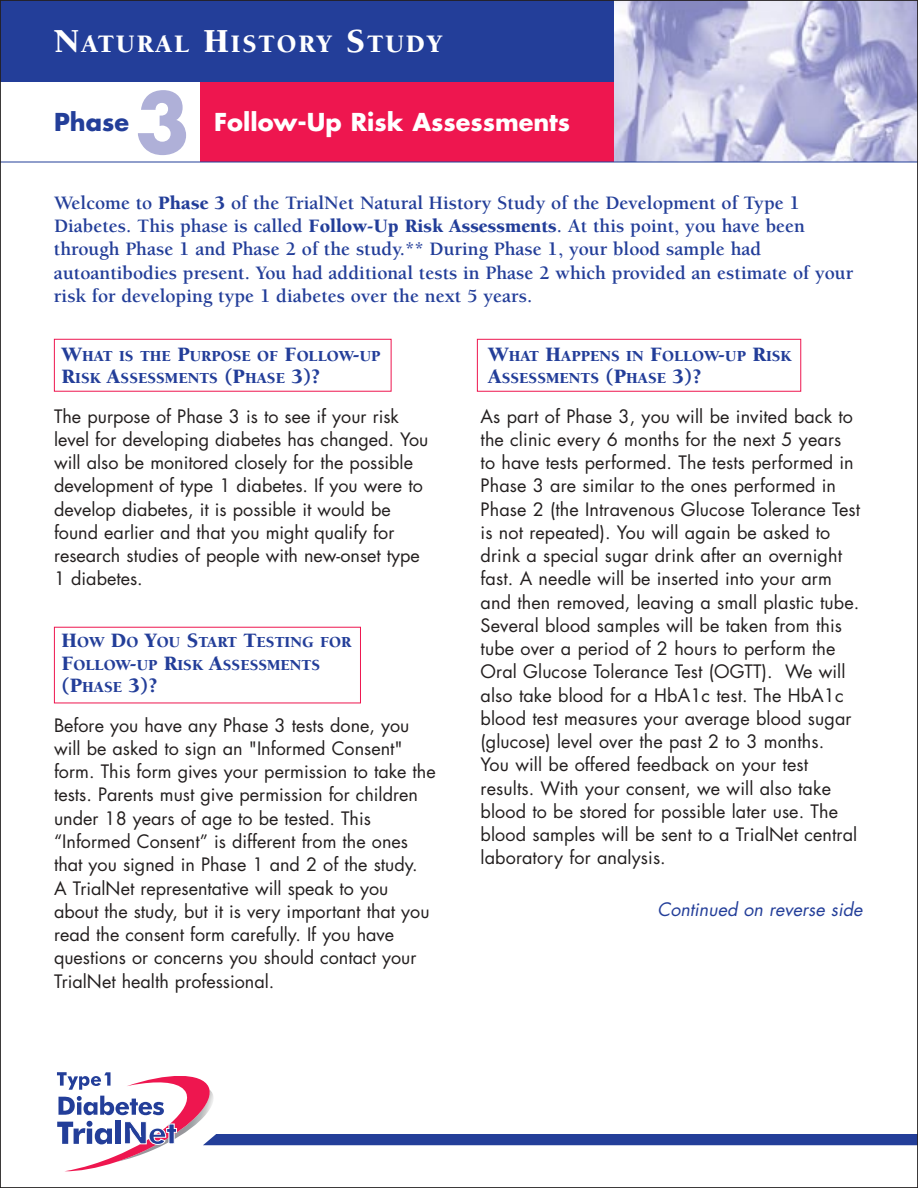
<style>
.page{position:relative;width:918px;height:1188px;background:#fff}
.page>*{position:absolute;margin:0;border:0;box-sizing:border-box;transform-origin:0 0}
.t1{font:700 79.8px "Futura";color:#afb0d8}
.t2{font:900 25.8px "Berkeley";letter-spacing:.075em;color:#fff}
.t3{font:700 24px "Futura";color:#fff}
.t4{font:700 24px "Futura";color:#233e99}
.t5{font:900 21px "Berkeley";color:#233e99}
.t6{font:700 19.5px/23.2px "Berkeley";color:#233e99}
.t7{font:18px/23.2px "Futura";letter-spacing:.005em;color:#231f1f}
.t8{font:italic 18px "Futura";color:#233e99}
.t9{font:900 15.75px/22.5px "Berkeley";color:#233e99}
.s1{font-size:34.5px}
.s2{font-weight:900}
.s3{font-size:21px}
.s4{font-size:15.75px}
</style>
<div class="page">
<div style="left:477px;top:339px;width:324px;height:53px;border:1px solid #ee164f"></div>
<div style="left:200px;top:82px;width:414px;height:80px;background:#ee164f"></div>
<div style="left:0;top:0;width:614px;height:82px;background:#233e99"></div>
<img style="left:614px;top:2px;width:302px;height:160px">
<hr style="left:0;top:162px;width:918px;height:1px;background:#233e99">
<div style="left:54px;top:339px;width:337px;height:53px;border:1px solid #ee164f"></div>
<svg style="left:57px;top:1072px;width:859px;height:99px"></svg>
<h2 class="t2" style="left:54px;top:34px;width:389px"><span class="s1">N</span>ATURAL <span class="s1">H</span>ISTORY <span class="s1">S</span>TUDY</h2>
<h1 class="t1" style="left:135px;top:86px;width:56px">3</h1>
<h3 class="t4" style="left:54px;top:111px;width:77px">Phase</h3>
<h3 class="t3" style="left:214px;top:111px;width:357px">Follow-Up Risk Assessments</h3>
<p class="t6" style="left:54px;top:193px;width:801px">Welcome to <span class="s2">Phase 3</span> of the TrialNet Natural History Study of the Development of Type 1<br>Diabetes. This phase is called <span class="s2">Follow-Up Risk Assessments</span>. At this point, you have been through Phase 1 and Phase 2 of the study.** During Phase 1, your blood sample had autoantibodies present. You had additional tests in Phase 2 which provided an estimate of your risk for developing type 1 diabetes over the next 5 years.</p>
<p class="t9" style="left:62px;top:346px;width:320px"><span class="s3">W</span>HAT IS THE <span class="s3">P</span>URPOSE OF <span class="s3">F</span>OLLOW<span class="s3">-</span>UP<br><span class="s3">R</span>ISK <span class="s3">A</span>SSESSMENTS <span class="s3">(P</span>HASE <span class="s3">3)?</span></p>
<p class="t7" style="left:54px;top:406px;width:376px">The purpose of Phase 3 is to see if your risk level for developing diabetes has changed. You will also be monitored closely for the possible development of type 1 diabetes. If you were to develop diabetes, it is possible it would be found earlier and that you might qualify for research studies of people with new-onset type 1 diabetes.</p>
<p class="t9" style="left:62px;top:632px;width:291px"><span class="s3">H</span>OW <span class="s3">D</span>O <span class="s3">Y</span>OU <span class="s3">S</span>TART <span class="s3">T</span>ESTING FOR<br><span class="s3">F</span>OLLOW<span class="s3">-</span>UP <span class="s3">R</span>ISK <span class="s3">A</span>SSESSMENTS</p>
<p class="t5" style="left:62px;top:677px;width:97px">(P<span class="s4">HASE</span> 3)?</p>
<p class="t7" style="left:54px;top:715px;width:383px">Before you have any Phase 3 tests done, you will be asked to sign an "Informed Consent" form. This form gives your permission to take the tests. Parents must give permission for children under 18 years of age to be tested. This “Informed Consent” is different from the ones that you signed in Phase 1 and 2 of the study.<br>A TrialNet representative will speak to you about the study, but it is very important that you read the consent form carefully. If you have questions or concerns you should contact your TrialNet health professional.</p>
<p class="t9" style="left:488px;top:346px;width:305px"><span class="s3">W</span>HAT <span class="s3">H</span>APPENS IN <span class="s3">F</span>OLLOW<span class="s3">-</span>UP <span class="s3">R</span>ISK<br><span class="s3">A</span>SSESSMENTS <span class="s3">(P</span>HASE <span class="s3">3)?</span></p>
<p class="t7" style="left:481px;top:406px;width:381px">As part of Phase 3, you will be invited back to the clinic every 6 months for the next 5 years to have tests performed. The tests performed in Phase 3 are similar to the ones performed in Phase 2 (the Intravenous Glucose Tolerance Test is not repeated). You will again be asked to drink a special sugar drink after an overnight fast. A needle will be inserted into your arm and then removed, leaving a small plastic tube.<br>Several blood samples will be taken from this tube over a period of 2 hours to perform the Oral Glucose Tolerance Test (OGTT). We will also take blood for a HbA1c test. The HbA1c blood test measures your average blood sugar (glucose) level over the past 2 to 3 months.<br>You will be offered feedback on your test results. With your consent, we will also take blood to be stored for possible later use. The blood samples will be sent to a TrialNet central laboratory for analysis.</p>
<p class="t8" style="left:657px;top:901px;width:207px">Continued on reverse side</p>
</div>
